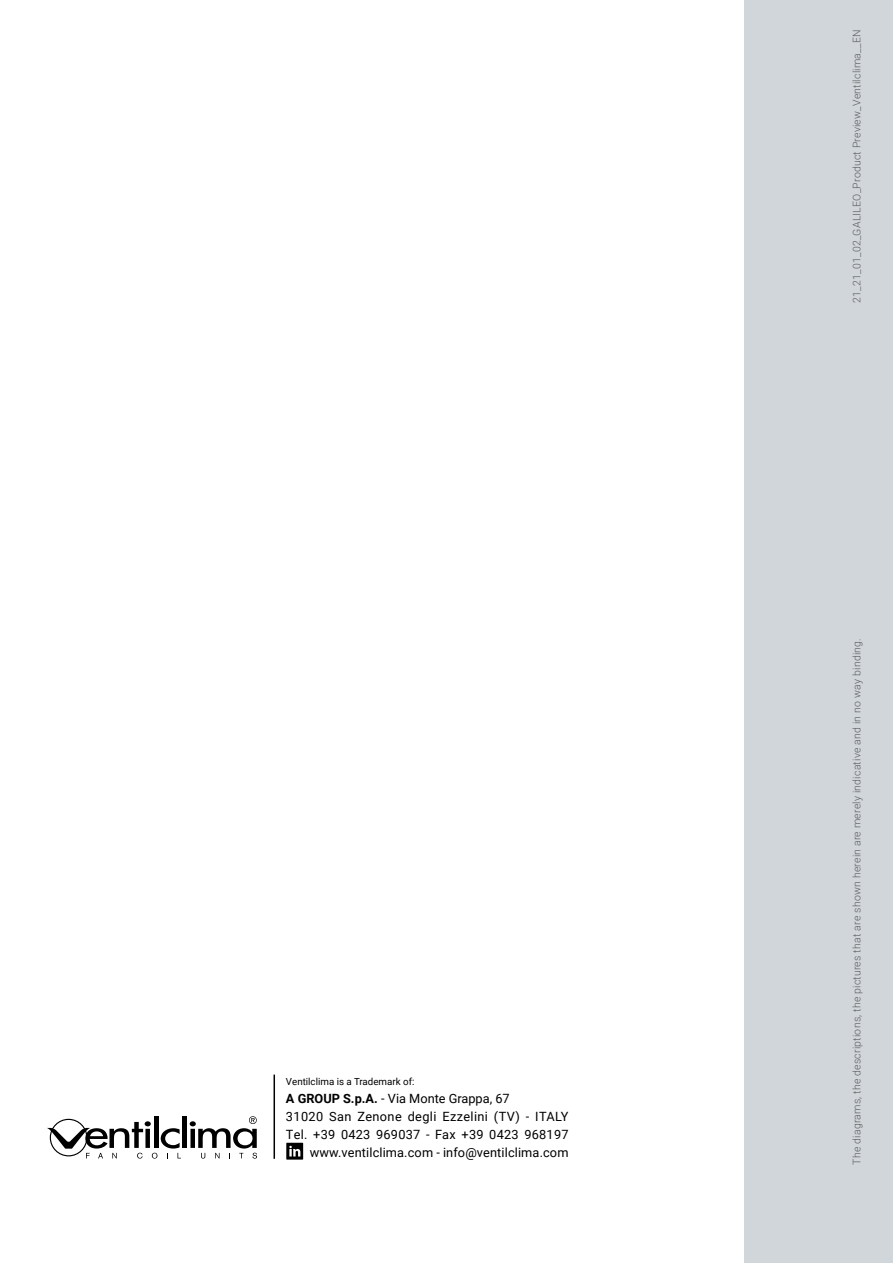
<style>
.page{position:relative;width:893px;height:1263px;background:#fff}
.page>*{position:absolute;margin:0;border:0;box-sizing:border-box;transform-origin:0 0}
.t1{font:12.75px "Roboto";letter-spacing:.02em;color:#000}
.t2{font:12.75px "Roboto";color:#000}
.t3{font:300 10.5px "Roboto";letter-spacing:.02em;color:#5c5c5b}
.t4{font:9.75px "Roboto";color:#000}
.s1{font-weight:700}
</style>
<div class="page">
<div style="left:744px;top:0;width:149px;height:1263px;background:#d1d6da"></div>
<svg style="left:286px;top:1143px;width:17px;height:16px"></svg>
<div style="left:50px;top:1119px;width:37px;height:37px;border:1px solid #000;border-radius:50%"></div>
<hr style="left:154px;top:1116px;width:4px;height:32px;background:#000">
<div style="left:182px;top:1116px;width:5px;height:32px;background:#000"></div>
<svg style="left:47px;top:1121px;width:134px;height:37px"></svg>
<svg style="left:190px;top:1116px;width:67px;height:42px"></svg>
<hr style="left:274px;top:1074px;width:1px;height:85px;background:#000">
<p class="t4" style="left:286px;top:1074px;width:130px">Ventilclima is a Trademark of:</p>
<p class="t2" style="left:286px;top:1089px;width:225px"><span class="s1">A GROUP S.p.A.</span> - Via Monte Grappa, 67</p>
<p class="t1" style="left:286px;top:1107px;width:284px">31020 San Zenone degli Ezzelini (TV) - ITALY</p>
<p class="t1" style="left:286px;top:1125px;width:284px">Tel. +39 0423 969037 - Fax +39 0423 968197</p>
<p class="t1" style="left:310px;top:1143px;width:260px">www.ventilclima.com - info@ventilclima.com</p>
<p class="t3" style="left:849px;top:303px;width:275px;rotate:-90deg">21_21_01_02_GALILEO_Product Preview_Ventilclima__EN</p>
<p class="t3" style="left:849px;top:1164px;width:528px;rotate:-90deg">The diagrams, the descriptions, the pictures that are shown herein are merely indicative and in no way binding.</p>
</div>
